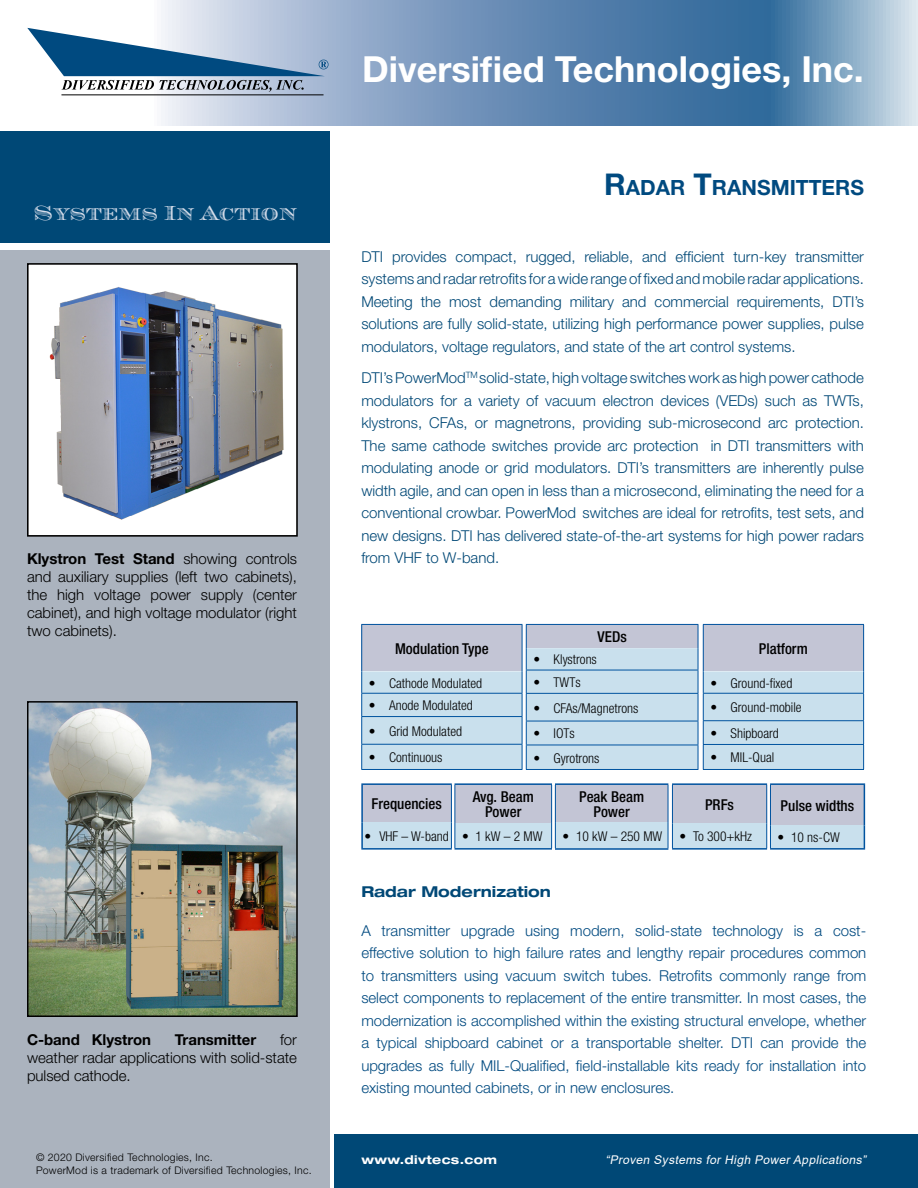
<style>
.page{position:relative;width:918px;height:1188px;background:#fff}
.page>*{position:absolute;margin:0;border:0;box-sizing:border-box;transform-origin:0 0}
.t1{font:700 36px "Helvetica Neue";color:#fff}
.t2{font:700 21px "Helvetica Neue";color:#004a80}
.t3{font:21px "CAMPBELL";letter-spacing:.02em;color:#d7deeb}
.t4{font:300 15px/22.5px "Helvetica Neue";color:#004876;text-align:justify}
.t5{font:300 15px/22.5px "Helvetica Neue";color:#004a80;text-align:justify}
.t6{font:300 15px/18px "Helvetica Neue";color:#000;text-align:justify}
.t7{font:500 condensed 15px/15px "Helvetica Neue";color:#000;text-align:center}
.t8{font:700 15px "Helvetica Neue";color:#000}
.t9{font:700 expanded 15px "Helvetica Neue";color:#004876}
.t10{font:300 condensed 13.5px "Helvetica Neue";color:#000}
.t11{font:italic 12px "Arial";color:#fff}
.t12{font:700 expanded 12px "Helvetica Neue";letter-spacing:.03em;color:#fff}
.t13{font:300 10.5px/13.5px "Helvetica Neue";letter-spacing:.025em;color:#000}
.s1{font-weight:700}
.s2{font-size:30px}
</style>
<div class="page">
<div style="left:0;top:250px;width:330px;height:938px;background:#abb3be"></div>
<svg style="left:27px;top:0;width:891px;height:126px;background:#81a0c1"></svg>
<hr style="left:61px;top:94px;width:263px;height:1px;background:#000">
<svg style="left:27px;top:28px;width:301px;height:64px"></svg>
<div style="left:0;top:131px;width:330px;height:112px;background:#004876"></div>
<div style="left:334px;top:1134px;width:584px;height:54px;background:#004876"></div>
<hr style="left:526px;top:624px;width:172px;height:1px;background:#00539f">
<hr style="left:526px;top:769px;width:172px;height:1px;background:#00539f">
<hr style="left:361px;top:624px;width:161px;height:1px;background:#00539f">
<hr style="left:361px;top:769px;width:161px;height:1px;background:#00539f">
<hr style="left:703px;top:624px;width:161px;height:1px;background:#00539f">
<hr style="left:703px;top:769px;width:161px;height:1px;background:#00539f">
<svg style="left:361px;top:625px;width:503px;height:144px;background:#c1d4e4"></svg>
<div style="left:362px;top:784px;width:89px;height:39px;background:#c3c5d5"></div>
<div style="left:362px;top:823px;width:89px;height:26px;background:#c9e0ed"></div>
<hr style="left:361px;top:783px;width:91px;height:2px;background:#00539f">
<hr style="left:361px;top:785px;width:2px;height:38px;background:#00539f">
<hr style="left:361px;top:823px;width:2px;height:25px;background:#00539f">
<hr style="left:361px;top:848px;width:91px;height:2px;background:#00539f">
<hr style="left:451px;top:785px;width:1px;height:38px;background:#00539f">
<div style="left:455px;top:784px;width:97px;height:39px;background:#c3c5d5"></div>
<div style="left:455px;top:823px;width:97px;height:26px;background:#c9e0ed"></div>
<hr style="left:454px;top:783px;width:98px;height:2px;background:#00539f">
<hr style="left:454px;top:848px;width:98px;height:2px;background:#00539f">
<hr style="left:454px;top:785px;width:1px;height:38px;background:#00539f">
<hr style="left:551px;top:785px;width:1px;height:38px;background:#00539f">
<svg style="left:451px;top:823px;width:4px;height:25px"></svg>
<div style="left:672px;top:784px;width:95px;height:40px;background:#c3c5d5"></div>
<div style="left:672px;top:824px;width:95px;height:25px;background:#c9e0ed"></div>
<hr style="left:672px;top:783px;width:95px;height:2px;background:#00539f">
<hr style="left:672px;top:848px;width:95px;height:2px;background:#00539f">
<hr style="left:672px;top:785px;width:1px;height:39px;background:#00539f">
<hr style="left:766px;top:785px;width:1px;height:39px;background:#00539f">
<div style="left:770px;top:784px;width:94px;height:41px;background:#c3c5d5"></div>
<div style="left:770px;top:825px;width:94px;height:24px;background:#c9e0ed"></div>
<hr style="left:770px;top:783px;width:95px;height:2px;background:#00539f">
<hr style="left:864px;top:785px;width:1px;height:40px;background:#00539f">
<svg style="left:864px;top:825px;width:1px;height:23px"></svg>
<hr style="left:770px;top:848px;width:95px;height:2px;background:#00539f">
<hr style="left:770px;top:785px;width:1px;height:40px;background:#00539f">
<svg style="left:766px;top:823px;width:5px;height:25px"></svg>
<div style="left:555px;top:784px;width:113px;height:39px;background:#c3c5d5"></div>
<div style="left:555px;top:823px;width:113px;height:26px;background:#c9e0ed"></div>
<hr style="left:555px;top:783px;width:113px;height:2px;background:#00539f">
<hr style="left:555px;top:848px;width:113px;height:2px;background:#00539f">
<hr style="left:555px;top:785px;width:1px;height:38px;background:#00539f">
<hr style="left:668px;top:785px;width:1px;height:38px;background:#00539f">
<svg style="left:551px;top:823px;width:5px;height:25px"></svg>
<svg style="left:668px;top:823px;width:5px;height:25px"></svg>
<img style="left:30px;top:704px;width:265px;height:310px">
<div style="left:27px;top:701px;width:271px;height:316px;border:2px solid #000"></div>
<div style="left:28px;top:264px;width:269px;height:272px;background:#fff"></div>
<img style="left:49px;top:287px;width:235px;height:233px">
<div style="left:27px;top:263px;width:271px;height:274px;border:2px solid #000"></div>
<h2 class="t3" style="left:34px;top:200px;width:265px">Systems In Action</h2>
<p class="t6" style="left:27px;top:550px;width:272px"><span class="s1">Klystron Test Stand</span> showing controls and auxiliary supplies (left two cabinets), the high voltage power supply (center cabinet), and high voltage modulator (right two cabinets).</p>
<p class="t8" style="left:27px;top:1030px;width:126px">C-band Klystron</p>
<p class="t8" style="left:175px;top:1030px;width:83px">Transmitter</p>
<p class="t6" style="left:27px;top:1030px;width:271px;text-indent:253px">for weather radar applications with solid-state pulsed cathode.</p>
<p class="t13" style="left:36px;top:1150px;width:277px">© 2020 Diversified Technologies, Inc.<br>PowerMod is a trademark of Diversified Technologies, Inc.</p>
<h1 class="t1" style="left:362px;top:47px;width:503px">Diversified Technologies, Inc.</h1>
<h2 class="t2" style="left:604px;top:175px;width:261px"><span class="s2">R</span>ADAR <span class="s2">T</span>RANSMITTERS</h2>
<p class="t4" style="left:361px;top:245px;width:504px">DTI provides compact, rugged, reliable, and efficient turn-key transmitter systems and radar retrofits for a wide range of fixed and mobile radar applications.<br>Meeting the most demanding military and commercial requirements, DTI’s solutions are fully solid-state, utilizing high performance power supplies, pulse modulators, voltage regulators, and state of the art control systems.</p>
<p class="t4" style="left:361px;top:367px;width:504px">DTI’s PowerMod<sup>TM</sup> solid-state, high voltage switches work as high power cathode modulators for a variety of vacuum electron devices (VEDs) such as TWTs, klystrons, CFAs, or magnetrons, providing sub-microsecond arc protection.<br>The same cathode switches provide arc protection in DTI transmitters with modulating anode or grid modulators. DTI’s transmitters are inherently pulse width agile, and can open in less than a microsecond, eliminating the need for a conventional crowbar. PowerMod switches are ideal for retrofits, test sets, and new designs. DTI has delivered state-of-the-art systems for high power radars from VHF to W-band.</p>
<p class="t7" style="left:395px;top:641px;width:95px">Modulation Type</p>
<p class="t10" style="left:369px;top:675px;width:115px">• Cathode Modulated</p>
<p class="t10" style="left:369px;top:698px;width:106px">• Anode Modulated</p>
<p class="t10" style="left:369px;top:723px;width:95px">• Grid Modulated</p>
<p class="t10" style="left:369px;top:750px;width:75px">• Continuous</p>
<p class="t7" style="left:598px;top:629px;width:31px">VEDs</p>
<p class="t10" style="left:533px;top:652px;width:65px">• Klystrons</p>
<p class="t10" style="left:533px;top:675px;width:49px">• TWTs</p>
<p class="t10" style="left:533px;top:700px;width:107px">• CFAs/Magnetrons</p>
<p class="t10" style="left:533px;top:726px;width:43px">• IOTs</p>
<p class="t10" style="left:533px;top:750px;width:68px">• Gyrotrons</p>
<p class="t7" style="left:372px;top:796px;width:72px">Frequencies</p>
<p class="t10" style="left:364px;top:828px;width:86px">• VHF – W-band</p>
<p class="t7" style="left:473px;top:789px;width:63px">Avg. Beam<br>Power</p>
<p class="t10" style="left:462px;top:828px;width:82px">• 1kW–2MW</p>
<p class="t7" style="left:579px;top:789px;width:66px">Peak Beam<br>Power</p>
<p class="t10" style="left:562px;top:828px;width:101px">• 10 kW – 250 MW</p>
<p class="t7" style="left:759px;top:641px;width:51px">Platform</p>
<p class="t10" style="left:710px;top:675px;width:83px">• Ground-fixed</p>
<p class="t10" style="left:710px;top:700px;width:93px">• Ground-mobile</p>
<p class="t10" style="left:710px;top:725px;width:70px">• Shipboard</p>
<p class="t10" style="left:710px;top:750px;width:65px">• MIL-Qual</p>
<p class="t7" style="left:705px;top:797px;width:30px">PRFs</p>
<p class="t10" style="left:680px;top:829px;width:74px">• To 300+kHz</p>
<p class="t7" style="left:781px;top:798px;width:75px">Pulse widths</p>
<p class="t10" style="left:778px;top:830px;width:64px">• 10 ns-CW</p>
<p class="t9" style="left:361px;top:883px;width:191px">Radar Modernization</p>
<p class="t5" style="left:361px;top:919px;width:507px">A transmitter upgrade using modern, solid-state technology is a cost&shy;effective solution to high failure rates and lengthy repair procedures common to transmitters using vacuum switch tubes. Retrofits commonly range from select components to replacement of the entire transmitter. In most cases, the modernization is accomplished within the existing structural envelope, whether a typical shipboard cabinet or a transportable shelter. DTI can provide the upgrades as fully MIL-Qualified, field-installable kits ready for installation into existing mounted cabinets, or in new enclosures.</p>
<p class="t12" style="left:361px;top:1152px;width:137px">www.divtecs.com</p>
<p class="t11" style="left:605px;top:1152px;width:265px">“Proven Systems for High PowerApplications”</p>
</div>
